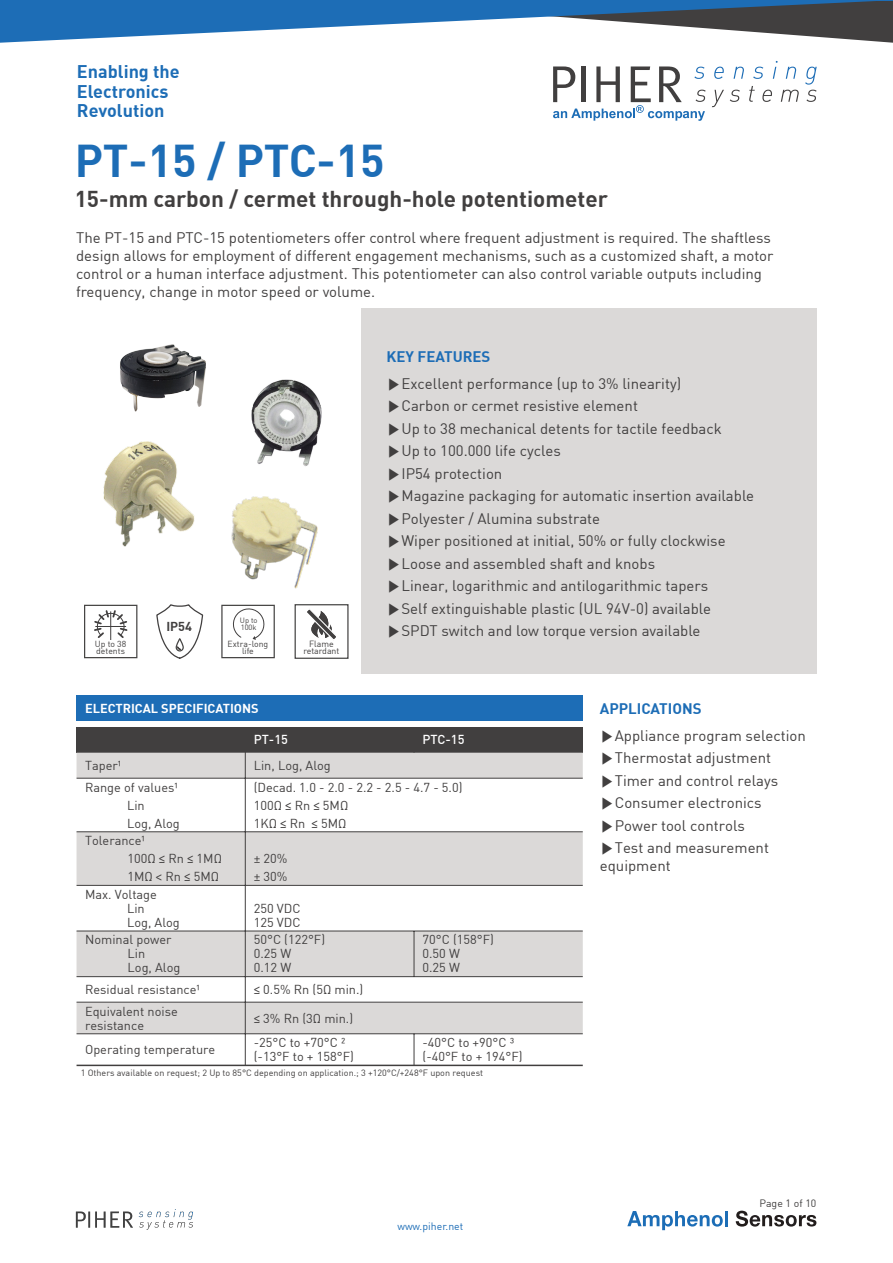
<style>
.page{position:relative;width:893px;height:1263px;background:#fff}
.page>*{position:absolute;margin:0;border:0;box-sizing:border-box;transform-origin:0 0}
.t1{font:700 45px "DIN";color:#1d6db6}
.t2{font:700 22.5px "DIN";color:#413f3f}
.t3{font:700 18px/19.8px "DIN";color:#1d6db6}
.t4{font:15px/22.5px "DIN";color:#413f3f}
.t5{font:12.75px/14.1px "DIN";color:#413f3f}
.t6{font:700 12.75px "DIN";color:#fff}
.t7{font:500 12.75px "DIN";color:#fff}
.t8{font:700 12.75px "DIN";color:#413f3f}
.t9{font:10.5px "DIN";color:#1d6db6}
.t10{font:10.5px "DIN";color:#413f3f}
.t11{font:9px "DIN";color:#413f3f}
.t12{font:8.85px/7.6px "DIN";color:#413f3f;text-align:center}
.t13{font:8.7px/7.5px "DIN";color:#413f3f}
.t14{font:7.5px/7.2px "DIN";color:#413f3f}
.s1{font-weight:700;color:#1d6db6}
.s2{font-family:"Malgun Gothic"}
.s3{font-family:"Calibri"}
</style>
<div class="page">
<hr style="left:725px;top:1211px;width:3px;height:15px;background:#1c6db6">
<svg style="left:627px;top:1211px;width:96px;height:19px"></svg>
<svg style="left:736px;top:1211px;width:80px;height:15px"></svg>
<svg style="left:1px;top:1px;width:891px;height:42px"></svg>
<hr style="left:892px;top:0;width:1px;height:43px;background:#413f3f">
<hr style="left:0;top:0;width:1px;height:43px;background:#1d6db6">
<hr style="left:0;top:0;width:893px;height:1px;background:#1d6db6">
<svg style="left:714px;top:67px;width:10px;height:12px"></svg>
<svg style="left:733px;top:67px;width:11px;height:12px"></svg>
<svg style="left:753px;top:67px;width:10px;height:12px"></svg>
<svg style="left:773px;top:61px;width:5px;height:18px"></svg>
<svg style="left:786px;top:67px;width:10px;height:12px"></svg>
<svg style="left:712px;top:90px;width:12px;height:17px"></svg>
<svg style="left:730px;top:90px;width:10px;height:12px"></svg>
<svg style="left:749px;top:86px;width:6px;height:16px"></svg>
<svg style="left:762px;top:90px;width:10px;height:12px"></svg>
<svg style="left:781px;top:90px;width:18px;height:12px"></svg>
<svg style="left:805px;top:67px;width:12px;height:35px"></svg>
<svg style="left:553px;top:66px;width:153px;height:55px"></svg>
<img style="left:75px;top:1209px;width:118px;height:21px">
<div style="left:361px;top:308px;width:455px;height:365px;background:#dbd9d8"></div>
<div style="left:295px;top:604px;width:54px;height:55px;background:#fff;border:1px solid #464544"></div>
<svg style="left:307px;top:609px;width:29px;height:30px"></svg>
<svg style="left:156px;top:604px;width:48px;height:55px"></svg>
<div style="left:84px;top:605px;width:53px;height:53px;background:#fff;border:1px solid #464544"></div>
<svg style="left:94px;top:610px;width:34px;height:30px"></svg>
<div style="left:221px;top:605px;width:54px;height:53px;background:#fff;border:1px solid #464544"></div>
<svg style="left:231px;top:606px;width:35px;height:34px"></svg>
<div style="left:77px;top:695px;width:506px;height:26px;background:#1d6db6"></div>
<div style="left:77px;top:727px;width:506px;height:26px;background:#413f3f"></div>
<div style="left:77px;top:753px;width:506px;height:25px;background:#dbd9d8"></div>
<svg style="left:77px;top:779px;width:506px;height:288px"></svg>
<hr style="left:245px;top:727px;width:1px;height:338px;background:#413f3f">
<hr style="left:414px;top:931px;width:1px;height:46px;background:#413f3f">
<hr style="left:414px;top:1034px;width:1px;height:31px;background:#413f3f">
<hr style="left:77px;top:778px;width:506px;height:1px;background:#413f3f">
<hr style="left:77px;top:831px;width:506px;height:1px;background:#413f3f">
<hr style="left:77px;top:885px;width:506px;height:1px;background:#413f3f">
<hr style="left:77px;top:931px;width:506px;height:1px;background:#413f3f">
<hr style="left:77px;top:976px;width:506px;height:1px;background:#413f3f">
<hr style="left:77px;top:1002px;width:506px;height:1px;background:#413f3f">
<hr style="left:77px;top:1033px;width:506px;height:1px;background:#413f3f">
<hr style="left:77px;top:1065px;width:506px;height:1px;background:#413f3f">
<img style="left:120px;top:344px;width:86px;height:68px">
<img style="left:104px;top:442px;width:91px;height:105px">
<img style="left:232px;top:497px;width:85px;height:91px">
<img style="left:251px;top:379px;width:71px;height:88px">
<p class="t3" style="left:77px;top:63px;width:104px">Enabling the<br>Electronics<br>Revolution</p>
<h1 class="t1" style="left:75px;top:145px;width:312px">PT-15 / PTC-15</h1>
<h2 class="t2" style="left:75px;top:191px;width:535px">15-mm carbon / cermet through-hole potentiometer</h2>
<p class="t4" style="left:76px;top:230px;width:699px;line-height:18px">The PT-15 and PTC-15 potentiometers offer control where frequent adjustment is required. The shaftless design allows for employment of different engagement mechanisms, such as a customized shaft, a motor control or a human interface adjustment. This potentiometer can also control variable outputs including frequency, change in motor speed or volume.</p>
<p class="t8" style="left:166px;top:622px;width:27px">IP54</p>
<p class="t14" style="left:240px;top:617px;width:19px">Up to<br>100k</p>
<p class="t13" style="left:95px;top:641px;width:33px">Up to 38 detents</p>
<p class="t13" style="left:228px;top:641px;width:42px;text-align:center">Extra-long life</p>
<p class="t12" style="left:303px;top:640px;width:38px">Flame retardant</p>
<p class="t4" style="left:386px;top:344px;width:296px;line-height:27px"><span class="s1">KEY FEATURES<br></span><span class="s2">▶</span>Excellent performance (up to 3% linearity)</p>
<p class="t4" style="left:386px;top:396px;width:369px"><span class="s2">▶</span>Carbon or cermet resistive element<br><span class="s2">▶</span>Up to 38 mechanical detents for tactile feedback <span class="s2">▶</span>Up to 100.000 life cycles<br><span class="s2">▶</span>IP54 protection<br><span class="s2">▶</span>Magazine packaging for automatic insertion available <span class="s2">▶</span>Polyester / Alumina substrate<br><span class="s2">▶</span>Wiper positioned at initial, 50% or fully clockwise <span class="s2">▶</span>Loose and assembled shaft and knobs<br><span class="s2">▶</span>Linear, logarithmic and antilogarithmic tapers<br><span class="s2">▶</span>Self extinguishable plastic (UL 94V-0) available <span class="s2">▶</span>SPDT switch and low torque version available</p>
<p class="t6" style="left:85px;top:703px;width:175px">ELECTRICAL SPECIFICATIONS</p>
<p class="t7" style="left:254px;top:735px;width:36px">PT-15</p>
<p class="t7" style="left:423px;top:735px;width:43px">PTC-15</p>
<p class="t5" style="left:85px;top:760px;width:38px">Taper¹</p>
<p class="t5" style="left:254px;top:760px;width:79px">Lin, Log, Alog</p>
<p class="t5" style="left:127px;top:779px;width:54px;line-height:18px;text-indent:-42px">Range of values¹<br>Lin<br>Log, Alog</p>
<p class="t5" style="left:254px;top:779px;width:210px;line-height:18px">(Decad. 1.0 - 2.0 - 2.2 - 2.5 - 4.7 - 5.0)<br>100Ω <span class="s3">≤</span> Rn <span class="s3">≤</span> 5MΩ<br>1KΩ <span class="s3">≤</span> Rn <span class="s3">≤</span> 5MΩ</p>
<p class="t5" style="left:127px;top:833px;width:96px;line-height:18px;text-indent:-42px">Tolerance¹<br>100Ω <span class="s3">≤</span> Rn <span class="s3">≤</span> 1MΩ<br>1MΩ <span class="s3">&lt;</span> Rn <span class="s3">≤</span> 5MΩ</p>
<p class="t5" style="left:254px;top:851px;width:35px;line-height:18px">± 20% ± 30%</p>
<p class="t5" style="left:127px;top:888px;width:54px;text-indent:-42px">Max. Voltage<br>Lin<br>Log, Alog</p>
<p class="t5" style="left:254px;top:902px;width:48px">250 VDC<br>125 VDC</p>
<p class="t5" style="left:128px;top:934px;width:54px;text-indent:-43px">Nominal power<br>Lin<br>Log, Alog</p>
<p class="t5" style="left:254px;top:934px;width:73px">50°C (122°F)<br>0.25 W<br>0.12 W</p>
<p class="t5" style="left:423px;top:934px;width:73px">70°C (158°F)<br>0.50 W<br>0.25 W</p>
<p class="t5" style="left:85px;top:984px;width:116px">Residual resistance¹</p>
<p class="t5" style="left:254px;top:984px;width:111px"><span class="s3">≤</span> 0.5% Rn (5Ω min.)</p>
<p class="t5" style="left:85px;top:1005px;width:94px">Equivalent noise resistance</p>
<p class="t5" style="left:254px;top:1012px;width:101px"><span class="s3">≤</span> 3% Rn (3Ω min.)</p>
<p class="t5" style="left:85px;top:1044px;width:132px">Operating temperature</p>
<p class="t5" style="left:254px;top:1037px;width:102px">-25°C to +70°C ² (-13°F to + 158°F)</p>
<p class="t5" style="left:423px;top:1037px;width:102px">-40°C to +90°C ³ (-40°F to + 194°F)</p>
<p class="t11" style="left:81px;top:1070px;width:404px">1 Others available on request; 2 Up to 85°C depending on application.; 3 +120°C/+248°F upon request</p>
<p class="t9" style="left:397px;top:1223px;width:67px">www.piher.net</p>
<p class="t4" style="left:600px;top:696px;width:208px;line-height:27px"><span class="s1">APPLICATIONS<br></span><span class="s2">▶</span>Appliance program selection</p>
<p class="t4" style="left:600px;top:748px;width:180px"><span class="s2">▶</span>Thermostat adjustment <span class="s2">▶</span>Timer and control relays <span class="s2">▶</span>Consumer electronics <span class="s2">▶</span>Power tool controls <span class="s2">▶</span>Test and measurement</p>
<p class="t4" style="left:600px;top:856px;width:73px">equipment</p>
<p class="t10" style="left:760px;top:1199px;width:58px">Page 1 of 10</p>
</div>
